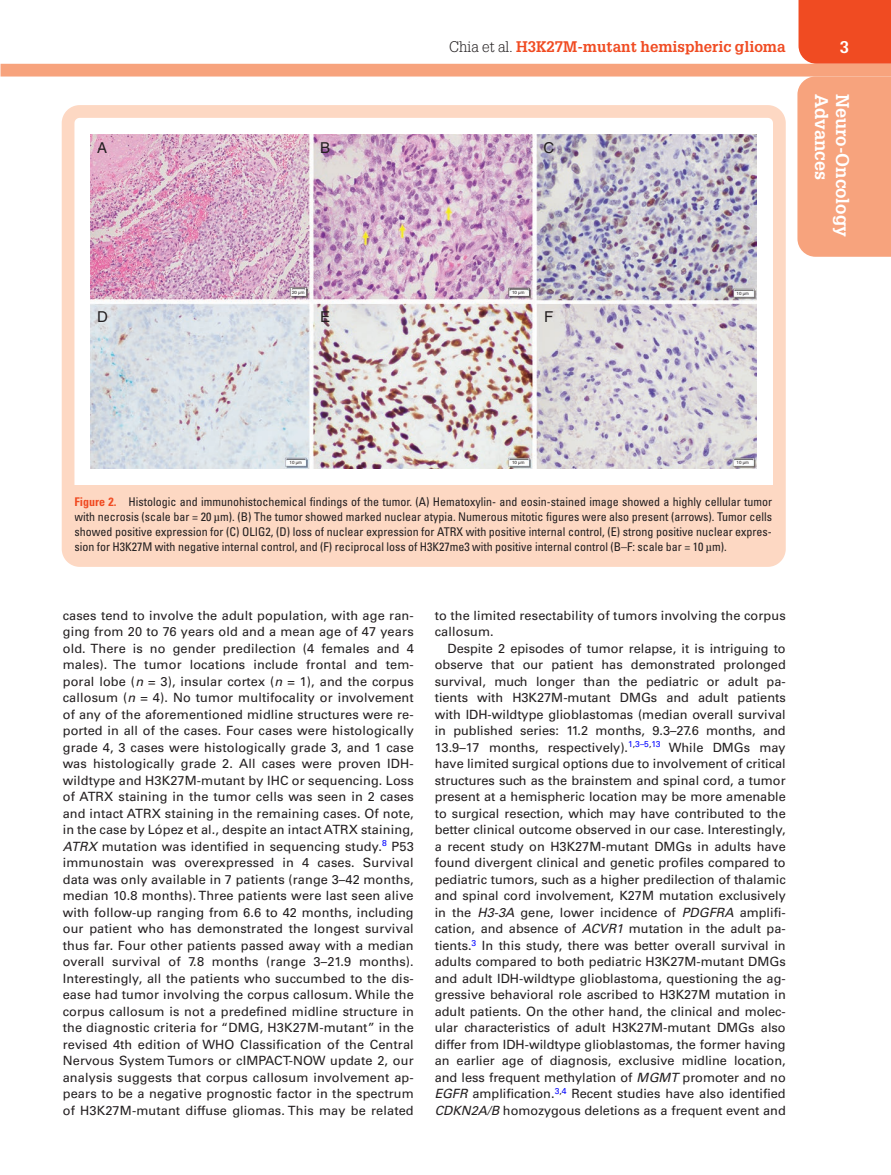
<style>
.page{position:relative;width:891px;height:1175px;background:#fff}
.page>*{position:absolute;margin:0;border:0;box-sizing:border-box;transform-origin:0 0}
.t1{font:700 18px "Glypha LT Std";color:#fff}
.t2{font:700 16.5px "Glypha LT Std";color:#fff}
.t3{font:700 15px "Glypha LT Std";color:#f04b22}
.t4{font:15px "Helvetica";color:#231f20}
.t5{font:12.75px/16.5px "Univers LT Std";letter-spacing:.01em;color:#231f20;text-align:justify}
.t6{font:condensed 12px/15px "Univers LT Std";color:#231f20;text-align:justify}
.t7{font:4.5px "Helvetica";color:#231f20}
.s1{font-weight:300;color:#231f20}
.s2{font-weight:700;color:#f04b22}
.s3{font-family:"Gandhari Unicode";font-stretch:normal}
.s4{font-style:italic}
</style>
<div class="page">
<div style="left:799px;top:0;width:92px;height:64px;background:#f04b22"></div>
<div style="left:1px;top:64px;width:890px;height:12px;background:#f7a37d"></div>
<div style="left:797px;top:76px;width:94px;height:181px;background:#f7a37d"></div>
<div style="left:65px;top:485px;width:717px;height:73px;background:#fdd8c3"></div>
<img style="left:90px;top:134px;width:666px;height:334px">
<div style="left:62px;top:105px;width:724px;height:462px;border:13px solid #fdd8c3;border-radius:12px"></div>
<p class="t4" style="left:97px;top:139px;width:12px">A</p>
<p class="t4" style="left:320px;top:139px;width:12px">B</p>
<p class="t3" style="left:449px;top:37px;width:338px"><span class="s1">Chia et al.</span> H3K27M-mutant hemispheric glioma</p>
<p class="t2" style="left:840px;top:37px;width:11px">3</p>
<h1 class="t1" style="left:833px;top:94px;width:88px;rotate:90deg">Advances</h1>
<h1 class="t1" style="left:854px;top:94px;width:145px;rotate:90deg">Neuro-Oncology</h1>
<p class="t4" style="left:544px;top:139px;width:12px">C</p>
<p class="t7" style="left:292px;top:289px;width:14px">20 µm</p>
<p class="t7" style="left:512px;top:290px;width:14px">10 µm</p>
<p class="t7" style="left:737px;top:291px;width:14px">10 µm</p>
<p class="t4" style="left:97px;top:308px;width:12px">D</p>
<p class="t4" style="left:320px;top:308px;width:12px">E</p>
<p class="t4" style="left:544px;top:308px;width:11px">F</p>
<p class="t7" style="left:290px;top:459px;width:14px">10 µm</p>
<p class="t7" style="left:512px;top:459px;width:14px">10 µm</p>
<p class="t7" style="left:737px;top:459px;width:14px">10 µm</p>
<p class="t6" style="left:74px;top:494px;width:699px"><span class="s2">Figure 2.</span> Histologic and immunohistochemical findings of the tumor. (A) Hematoxylin- and eosin-stained image showed a highly cellular tumor with necrosis (scale bar = 20 <span class="s3">µ</span>m). (B) The tumor showed marked nuclear atypia. Numerous mitotic figures were also present (arrows). Tumor cells showed positive expression for (C) OLIG2, (D) loss of nuclear expression for ATRX with positive internal control, (E) strong positive nuclear expres&shy;sion for H3K27M with negative internal control, and (F) reciprocal loss of H3K27me3 with positive internal control (B–F: scale bar = 10 <span class="s3">µ</span>m).</p>
<p class="t5" style="left:63px;top:607px;width:353px">cases tend to involve the adult population, with age ran&shy;ging from 20 to 76 years old and a mean age of 47 years old. There is no gender predilection (4 females and 4 males). The tumor locations include frontal and tem&shy;poral lobe (<span class="s4">n</span> = 3), insular cortex (<span class="s4">n</span> = 1), and the corpus callosum (<span class="s4">n</span> = 4). No tumor multifocality or involvement of any of the aforementioned midline structures were re&shy;ported in all of the cases. Four cases were histologically grade 4, 3 cases were histologically grade 3, and 1 case was histologically grade 2. All cases were proven IDH&shy;wildtype and H3K27M-mutant by IHC or sequencing. Loss of ATRX staining in the tumor cells was seen in 2 cases and intact ATRX staining in the remaining cases. Of note, in the case by López et al., despite an intact ATRX staining, <span class="s4">ATRX</span> mutation was identified in sequencing study.<sup>8</sup> P53 immunostain was overexpressed in 4 cases. Survival data was only available in 7 patients (range 3–42 months, median 10.8 months). Three patients were last seen alive with follow-up ranging from 6.6 to 42 months, including our patient who has demonstrated the longest survival thus far. Four other patients passed away with a median overall survival of 7.8 months (range 3–21.9 months).<br>Interestingly, all the patients who succumbed to the dis&shy;ease had tumor involving the corpus callosum. While the corpus callosum is not a predefined midline structure in the diagnostic criteria for “DMG, H3K27M-mutant” in the revised 4th edition of WHO Classification of the Central Nervous System Tumors or cIMPACT-NOW update 2, our analysis suggests that corpus callosum involvement ap&shy;pears to be a negative prognostic factor in the spectrum of H3K27M-mutant diffuse gliomas. This may be related</p>
<p class="t5" style="left:435px;top:607px;width:352px">to the limited resectability of tumors involving the corpus callosum.</p>
<p class="t5" style="left:435px;top:640px;width:353px;text-indent:13px">Despite 2 episodes of tumor relapse, it is intriguing to observe that our patient has demonstrated prolonged survival, much longer than the pediatric or adult pa&shy;tients with H3K27M-mutant DMGs and adult patients with IDH-wildtype glioblastomas (median overall survival in published series: 11.2 months, 9.3–27.6 months, and 13.9–17 months, respectively).<sup>1</sup><sup>,</sup><sup>3–5</sup><sup>,</sup><sup>13</sup> While DMGs may have limited surgical options due to involvement of critical structures such as the brainstem and spinal cord, a tumor present at a hemispheric location may be more amenable to surgical resection, which may have contributed to the better clinical outcome observed in our case. Interestingly, a recent study on H3K27M-mutant DMGs in adults have found divergent clinical and genetic profiles compared to pediatric tumors, such as a higher predilection of thalamic and spinal cord involvement, K27M mutation exclusively in the <span class="s4">H3-3A</span> gene, lower incidence of <span class="s4">PDGFRA</span> amplifi&shy;cation, and absence of <span class="s4">ACVR1</span> mutation in the adult pa&shy;tients.<sup>3</sup> In this study, there was better overall survival in adults compared to both pediatric H3K27M-mutant DMGs and adult IDH-wildtype glioblastoma, questioning the ag&shy;gressive behavioral role ascribed to H3K27M mutation in adult patients. On the other hand, the clinical and molec&shy;ular characteristics of adult H3K27M-mutant DMGs also differ from IDH-wildtype glioblastomas, the former having an earlier age of diagnosis, exclusive midline location, and less frequent methylation of <span class="s4">MGMT</span> promoter and no <span class="s4">EGFR</span> amplification.<sup>3</sup><sup>,</sup><sup>4</sup> Recent studies have also identified <span class="s4">CDKN2A/B</span> homozygous deletions as a frequent event and</p>
</div>
